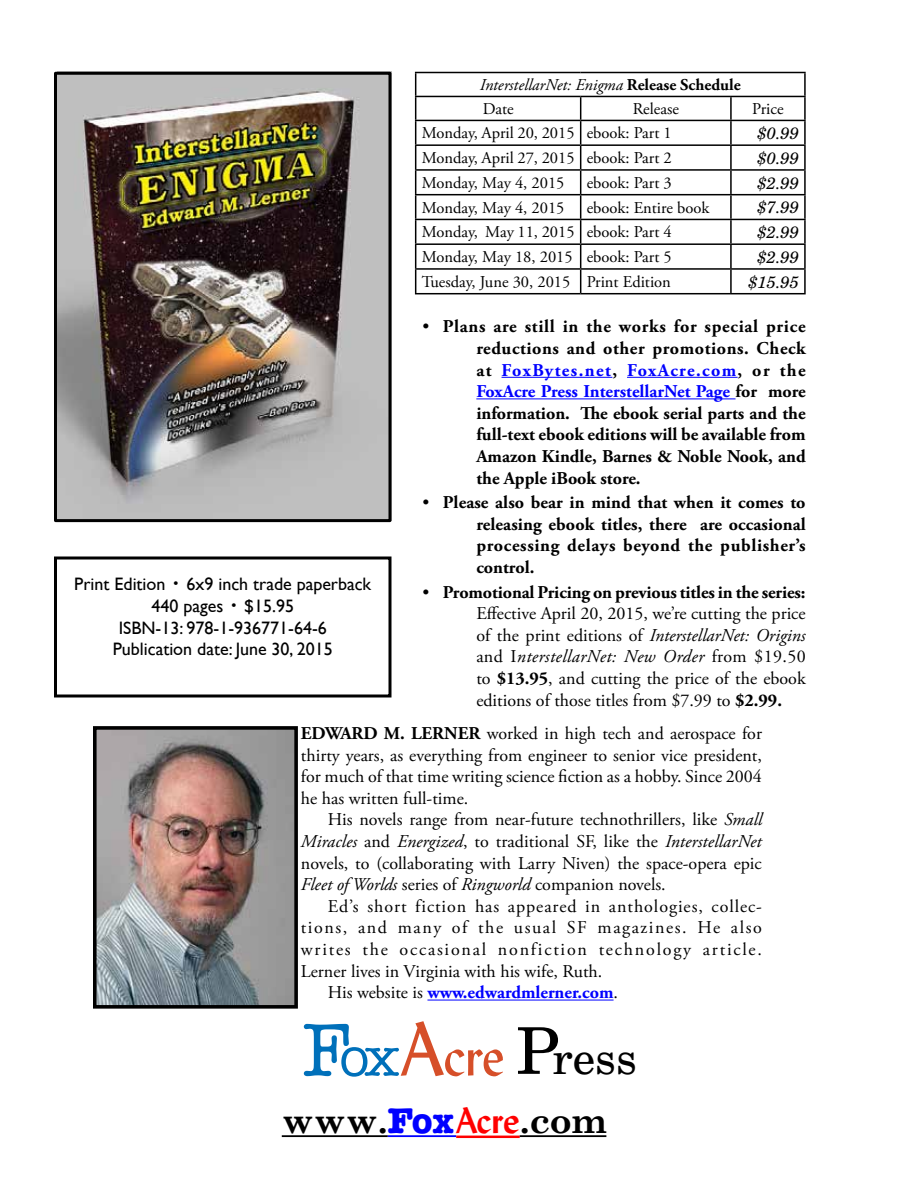
<style>
.page{position:relative;width:918px;height:1188px;background:#fff}
.page>*{position:absolute;margin:0;border:0;box-sizing:border-box;transform-origin:0 0}
.t1{font:45px "Century Schlbk";color:#000}
.t2{font:700 36px "Century Schoolbook";color:#000}
.t3{font:18px/21.6px "Adobe Garamond Pro";color:#000;text-align:justify}
.t4{font:700 18px/21.6px "Adobe Garamond Pro";color:#000;text-align:justify}
.t5{font:18px/21.6px "Gill Sans";color:#000;text-align:center}
.t6{font:18px "Adobe Garamond Pro";letter-spacing:.055em;color:#000}
.t7{font:18px "Adobe Garamond Pro";letter-spacing:.1em;color:#000}
.t8{font:18px "Adobe Garamond Pro";letter-spacing:.085em;color:#000}
.t9{font:700 18px "Adobe Garamond Pro";color:#00f}
.t10{font:16.5px "Adobe Garamond Pro";color:#000}
.t11{font:italic 16.5px/24px "Adobe Garamond Pro";color:#000}
.t12{font:italic 16.5px "Century Schlbk";color:#000}
.s1{font-weight:700;font-style:normal}
.s2{font-style:normal}
.s3{font-weight:400}
.s4{color:#00f}
.s5{font-weight:700}
.s6{font-style:italic}
.s7{font-weight:400;color:#000}
.s8{font-family:"Century Schoolbook"}
.s9{font-family:"American Typewriter";font-weight:500;font-size:75px;color:#0070ba}
.s10{font-family:"American Typewriter";font-weight:500;font-size:54px;color:#0070ba}
.s11{font-family:"Lydian";font-size:75px;color:#d64f29}
.s12{font-family:"Lydian";font-size:54px;color:#d64f29}
.s13{font-size:64.5px}
.s14{font-family:"American Typewriter";color:#00f}
.s15{font-family:"Lydian";color:#f00}
</style>
<div class="page">
<hr style="left:804px;top:146px;width:2px;height:23px;background:#000">
<hr style="left:731px;top:169px;width:75px;height:2px;background:#000">
<hr style="left:804px;top:171px;width:2px;height:23px;background:#000">
<hr style="left:731px;top:194px;width:75px;height:1px;background:#000">
<hr style="left:804px;top:195px;width:2px;height:24px;background:#000">
<hr style="left:731px;top:219px;width:75px;height:1px;background:#000">
<hr style="left:804px;top:220px;width:2px;height:23px;background:#000">
<hr style="left:731px;top:243px;width:75px;height:2px;background:#000">
<hr style="left:804px;top:245px;width:2px;height:23px;background:#000">
<hr style="left:731px;top:268px;width:75px;height:2px;background:#000">
<hr style="left:804px;top:270px;width:2px;height:23px;background:#000">
<hr style="left:415px;top:293px;width:166px;height:1px;background:#000">
<hr style="left:581px;top:293px;width:150px;height:1px;background:#000">
<hr style="left:731px;top:293px;width:75px;height:1px;background:#000">
<hr style="left:415px;top:72px;width:166px;height:1px;background:#000">
<hr style="left:581px;top:72px;width:150px;height:1px;background:#000">
<hr style="left:731px;top:72px;width:75px;height:1px;background:#000">
<hr style="left:804px;top:73px;width:2px;height:23px;background:#000">
<hr style="left:731px;top:96px;width:75px;height:1px;background:#000">
<hr style="left:804px;top:97px;width:2px;height:23px;background:#000">
<svg style="left:415px;top:73px;width:390px;height:220px"></svg>
<hr style="left:731px;top:120px;width:75px;height:1px;background:#000">
<hr style="left:730px;top:121px;width:2px;height:23px;background:#000">
<hr style="left:804px;top:121px;width:2px;height:23px;background:#000">
<hr style="left:415px;top:144px;width:166px;height:2px;background:#000">
<hr style="left:581px;top:144px;width:150px;height:2px;background:#000">
<hr style="left:731px;top:144px;width:75px;height:2px;background:#000">
<hr style="left:502px;top:377px;width:110px;height:1px;background:#00f">
<hr style="left:627px;top:377px;width:111px;height:1px;background:#00f">
<hr style="left:476px;top:398px;width:260px;height:1px;background:#00f">
<img style="left:98px;top:731px;width:195px;height:273px">
<div style="left:93px;top:726px;width:205px;height:283px;border:4px solid #000"></div>
<hr style="left:427px;top:1000px;width:187px;height:1px;background:#00f">
<div style="left:54px;top:556px;width:338px;height:142px;border:3px solid #000"></div>
<hr style="left:282px;top:1135px;width:106px;height:2px;background:#000">
<hr style="left:388px;top:1135px;width:68px;height:2px;background:#00f">
<hr style="left:456px;top:1136px;width:64px;height:2px;background:#f00">
<hr style="left:520px;top:1135px;width:86px;height:2px;background:#000">
<img style="left:58px;top:76px;width:330px;height:442px">
<div style="left:54px;top:72px;width:338px;height:450px;border:3px solid #000"></div>
<p class="t11" style="left:480px;top:74px;width:262px">InterstellarNet: Enigma <span class="s1">Release Schedule<br></span><span class="s2">Date</span></p>
<p class="t10" style="left:633px;top:99px;width:48px">Release</p>
<p class="t10" style="left:752px;top:99px;width:33px">Price</p>
<p class="t10" style="left:422px;top:123px;width:252px">Monday, April 20, 2015 ebook: Part 1</p>
<p class="t12" style="left:758px;top:123px;width:43px">$0.99</p>
<p class="t10" style="left:422px;top:148px;width:252px">Monday, April 27, 2015 ebook: Part 2</p>
<p class="t12" style="left:758px;top:148px;width:43px">$0.99</p>
<p class="t10" style="left:422px;top:173px;width:144px">Monday, May 4, 2015</p>
<p class="t10" style="left:587px;top:173px;width:87px">ebook: Part 3</p>
<p class="t12" style="left:758px;top:173px;width:43px">$2.99</p>
<p class="t10" style="left:422px;top:197px;width:144px">Monday, May 4, 2015</p>
<p class="t10" style="left:587px;top:197px;width:124px">ebook: Entire book</p>
<p class="t12" style="left:758px;top:197px;width:43px">$7.99</p>
<p class="t10" style="left:422px;top:222px;width:252px">Monday, May 11, 2015 ebook: Part 4</p>
<p class="t12" style="left:758px;top:222px;width:43px">$2.99</p>
<p class="t10" style="left:422px;top:247px;width:252px">Monday, May 18, 2015 ebook: Part 5</p>
<p class="t12" style="left:758px;top:247px;width:43px">$2.99</p>
<p class="t10" style="left:422px;top:272px;width:251px">Tuesday, June 30, 2015 Print Edition</p>
<p class="t12" style="left:748px;top:272px;width:52px">$15.95</p>
<p class="t4" style="left:476px;top:316px;width:331px;text-indent:-54px"><span class="s3">•</span> Plans are still in the works for special price reductions and other promotions. Check at <span class="s4">FoxBytes.net</span>, <span class="s4">FoxAcre.com</span>, or the <span class="s4">FoxAcre Press InterstellarNet Page</span> for more information. The ebook serial parts and the full-text ebook editions will be available from Amazon Kindle, Barnes &amp; Noble Nook, and the Apple iBook store.</p>
<p class="t4" style="left:476px;top:492px;width:331px;text-indent:-54px"><span class="s3">•</span> Please also bear in mind that when it comes to releasing ebook titles, there are occasional processing delays beyond the publisher’s control.</p>
<p class="t3" style="left:476px;top:582px;width:331px;text-indent:-54px">• <span class="s5">Promotional Pricing on previous titles in the series:<br></span>Effective April 20, 2015, we’re cutting the price of the print editions of <span class="s6">InterstellarNet: Origins </span>and I<span class="s6">nterstellarNet: New Order</span> from $19.50 to <span class="s5">$13.95</span>, and cutting the price of the ebook editions of those titles from $7.99 to <span class="s5">$2.99.</span></p>
<p class="t3" style="left:301px;top:723px;width:463px"><span class="s5">EDWARD M. LERNER</span> worked in high tech and aerospace for thirty years, as everything from engineer to senior vice president, for much of that time writing science fiction as a hobby. Since 2004 he has written full-time.</p>
<p class="t3" style="left:301px;top:810px;width:463px;text-indent:27px">His novels range from near-future technothrillers, like <span class="s6">Small Miracles</span> and <span class="s6">Energized</span>, to traditional SF, like the <span class="s6">InterstellarNet </span>novels, to (collaborating with Larry Niven) the space-opera epic <span class="s6">Fleet of Worlds</span> series of <span class="s6">Ringworld</span> companion novels.</p>
<p class="t6" style="left:328px;top:895px;width:436px">Ed’s short fiction has appeared in anthologies, collec-</p>
<p class="t8" style="left:301px;top:917px;width:463px">tions, and many of the usual SF magazines. He also</p>
<p class="t7" style="left:301px;top:939px;width:463px">writes the occasional nonfiction technology article.</p>
<p class="t3" style="left:301px;top:961px;width:303px">Lerner lives in Virginia with his wife, Ruth.</p>
<p class="t9" style="left:328px;top:982px;width:292px"><span class="s7">His website is</span> www.edwardmlerner.com<span class="s7">.</span></p>
<p class="t5" style="left:74px;top:573px;width:299px">Print Edition <span class="s8">•</span> 6x9 inch trade paperback<br>440 pages <span class="s8">•</span> $15.95<br>ISBN-13: 978-1-936771-64-6<br>Publication date: June 30, 2015</p>
<h1 class="t1" style="left:303px;top:1030px;width:336px"><span class="s9">F</span><span class="s10">ox</span><span class="s11">A</span><span class="s12">cre</span> <span class="s13">P</span>ress</h1>
<h2 class="t2" style="left:282px;top:1092px;width:326px">www.<span class="s14">Fox</span><span class="s15">Acre</span>.com</h2>
</div>
